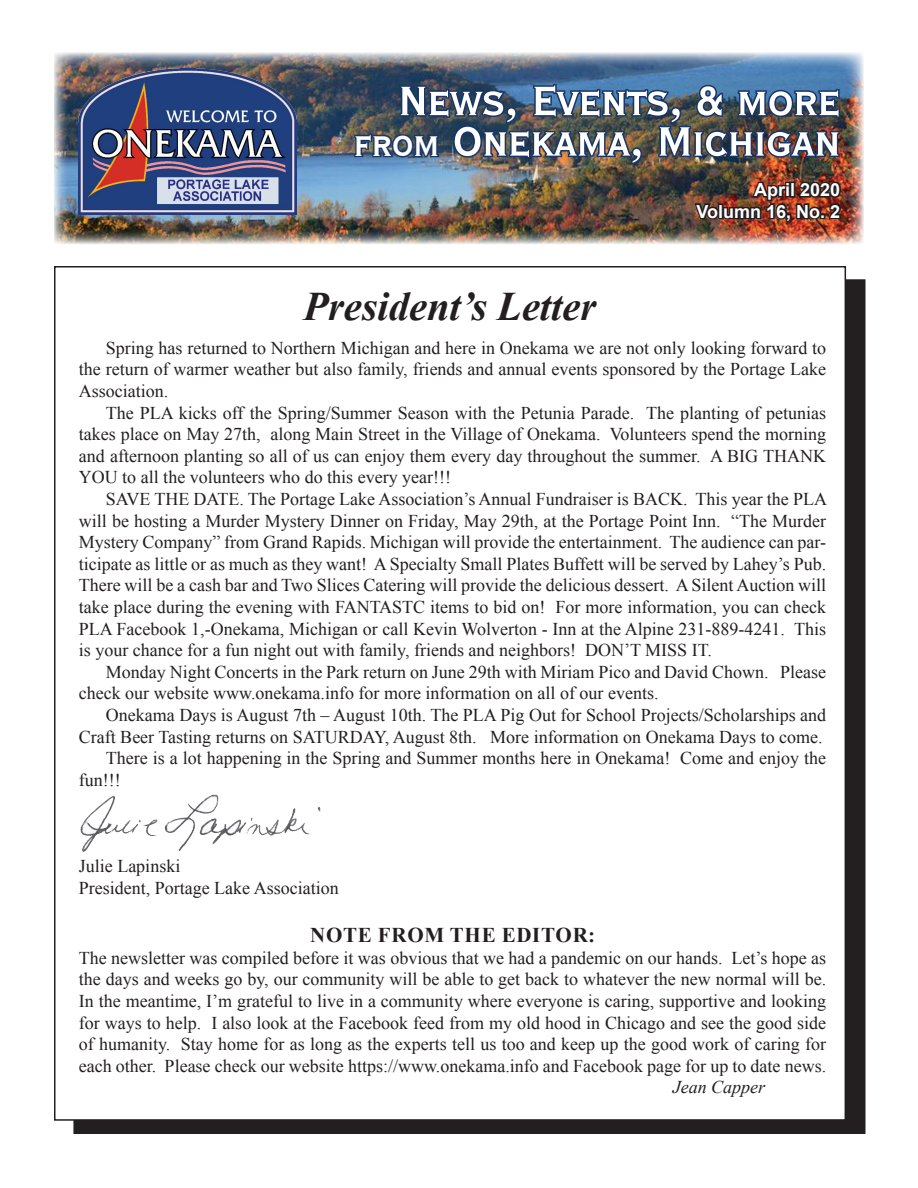
<style>
.page{position:relative;width:918px;height:1188px;background:#fff}
.page>*{position:absolute;margin:0;border:0;box-sizing:border-box;transform-origin:0 0}
.t1{font:700 condensed 54px/40.5px "Copperplate Gothic BT";color:#fff;text-align:right}
.t2{font:italic 700 40.5px "Times New Roman";color:#231f20}
.t3{font:700 21px "Times New Roman";letter-spacing:.035em;color:#231f20}
.t4{font:18px/21.6px "Times New Roman";color:#231f20;text-align:justify}
.t5{font:700 18px/21.6px "Arial";color:#fff;text-align:right}
.t6{font:italic 18px "Times New Roman";color:#231f20}
.s1{font-size:45px}
</style>
<div class="page">
<div style="left:74px;top:280px;width:791px;height:853px;background:#231f20"></div>
<img style="left:54px;top:53px;width:810px;height:191px">
<img style="left:79px;top:68px;width:218px;height:147px">
<img style="left:352px;top:72px;width:490px;height:95px">
<img style="left:692px;top:177px;width:151px;height:47px">
<div style="left:55px;top:267px;width:790px;height:853px;background:#fff"></div>
<img style="left:80px;top:794px;width:241px;height:58px">
<h1 class="t1" style="left:354px;top:79px;width:488px">News, Events, &amp; more <span class="s1">from</span> Onekama, Michigan</h1>
<p class="t5" style="left:697px;top:179px;width:145px">April 2020<br>Volumn 16, No. 2</p>
<h2 class="t2" style="left:303px;top:278px;width:294px">President’s Letter</h2>
<p class="t4" style="left:79px;top:336px;width:749px;text-indent:27px">Spring has returned to Northern Michigan and here in Onekama we are not only looking forward to the return of warmer weather but also family, friends and annual events sponsored by the Portage Lake Association.</p>
<p class="t4" style="left:79px;top:401px;width:749px;text-indent:27px">The PLA kicks off the Spring/Summer Season with the Petunia Parade. The planting of petunias takes place on May 27th, along Main Street in the Village of Onekama. Volunteers spend the morning and afternoon planting so all of us can enjoy them every day throughout the summer. A BIG THANK YOU to all the volunteers who do this every year!!!</p>
<p class="t4" style="left:79px;top:488px;width:750px;text-indent:27px">SAVE THE DATE. The Portage Lake Association’s Annual Fundraiser is BACK. This year the PLA will be hosting a Murder Mystery Dinner on Friday, May 29th, at the Portage Point Inn. “The Murder Mystery Company” from Grand Rapids. Michigan will provide the entertainment. The audience can par&shy;ticipate as little or as much as they want! A Specialty Small Plates Buffett will be served by Lahey’s Pub.<br>There will be a cash bar and Two Slices Catering will provide the delicious dessert. A Silent Auction will take place during the evening with FANTASTC items to bid on! For more information, you can check PLA Facebook 1,-Onekama, Michigan or call Kevin Wolverton - Inn at the Alpine 231-889-4241. This is your chance for a fun night out with family, friends and neighbors! DON’T MISS IT.</p>
<p class="t4" style="left:79px;top:660px;width:749px;text-indent:27px">Monday Night Concerts in the Park return on June 29th with Miriam Pico and David Chown. Please check our website www.onekama.info for more information on all of our events.</p>
<p class="t4" style="left:106px;top:704px;width:722px">Onekama Days is August 7th – August 10th. The PLA Pig Out for School Projects/Scholarships and</p>
<p class="t4" style="left:79px;top:725px;width:745px">Craft Beer Tasting returns on SATURDAY, August 8th. More information on Onekama Days to come.</p>
<p class="t4" style="left:106px;top:747px;width:722px">There is a lot happening in the Spring and Summer months here in Onekama! Come and enjoy the</p>
<p class="t4" style="left:79px;top:768px;width:43px">fun!!!</p>
<p class="t4" style="left:79px;top:855px;width:261px">Julie Lapinski<br>President, Portage Lake Association</p>
<p class="t3" style="left:310px;top:920px;width:287px">NOTE FROM THE EDITOR:</p>
<p class="t4" style="left:79px;top:946px;width:749px">The newsletter was compiled before it was obvious that we had a pandemic on our hands. Let’s hope as the days and weeks go by, our community will be able to get back to whatever the new normal will be.<br>In the meantime, I’m grateful to live in a community where everyone is caring, supportive and looking for ways to help. I also look at the Facebook feed from my old hood in Chicago and see the good side of humanity. Stay home for as long as the experts tell us too and keep up the good work of caring for each other. Please check our website https://www.onekama.info and Facebook page for up to date news.</p>
<p class="t6" style="left:673px;top:1075px;width:94px">Jean Capper</p>
</div>
